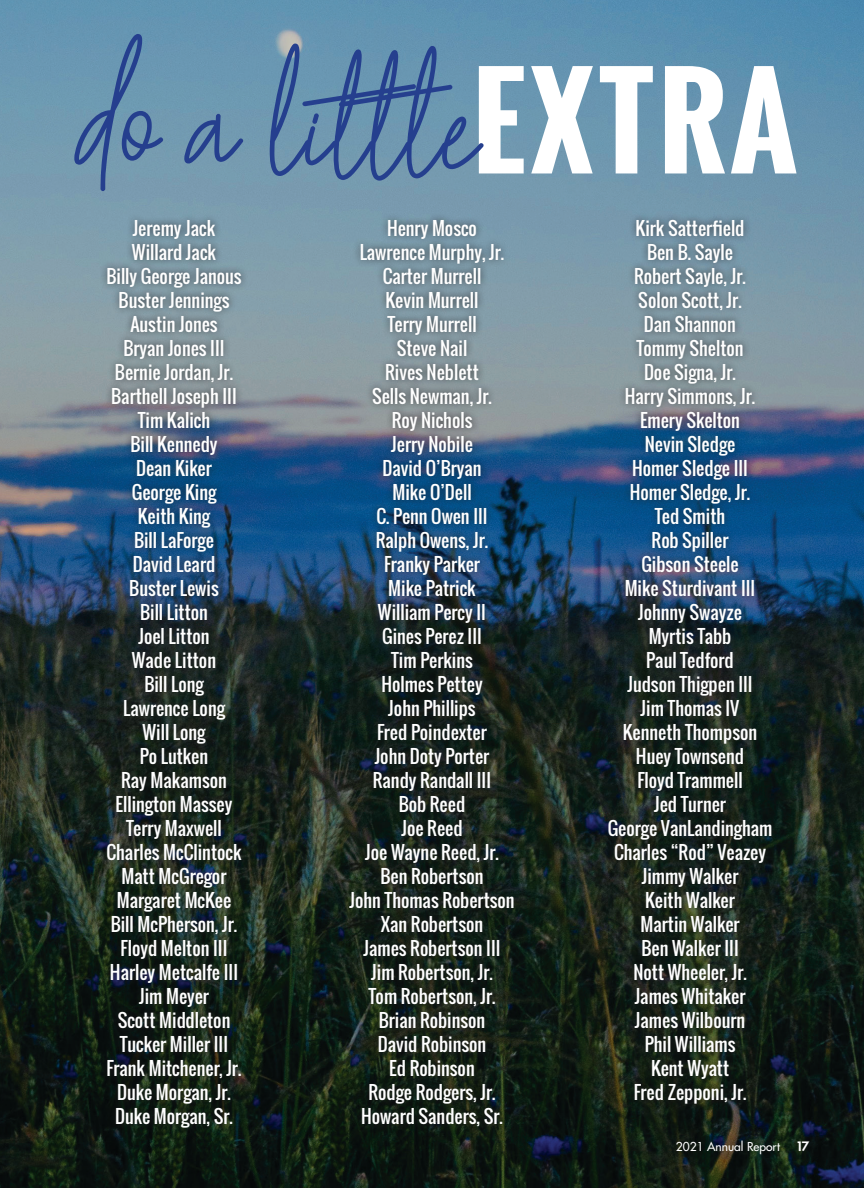
<style>
.page{position:relative;width:864px;height:1188px;background:#fff}
.page>*{position:absolute;margin:0;border:0;box-sizing:border-box;transform-origin:0 0}
.t1{font:153.3px "Hesterica";color:#253f8e}
.t2{font:700 122.25px "Oswald";letter-spacing:.04em;color:#fff}
.t3{font:18px "Oswald";color:#fff}
.t4{font:12px "Futura";color:#fff}
.t5{font:600 12px "Futura";color:#fff}
</style>
<div class="page">
<img style="left:0;top:0;width:864px;height:1188px">
<div style="left:99px;top:213px;width:681px;height:923px;background:#231f20;opacity:.75"></div>
<h1 class="t1" style="left:84px;top:0;width:401px;rotate:1deg">do a little</h1>
<p class="t2" style="left:472px;top:29px;width:326px">EXTRA</p>
<p class="t3" style="left:133px;top:215px;width:84px">Jeremy Jack</p>
<p class="t3" style="left:132px;top:239px;width:86px">Willard Jack</p>
<p class="t3" style="left:106px;top:263px;width:137px">Billy George Janous</p>
<p class="t3" style="left:119px;top:287px;width:112px">Buster Jennings</p>
<p class="t3" style="left:130px;top:311px;width:89px">Austin Jones</p>
<p class="t3" style="left:123px;top:335px;width:103px">Bryan Jones III</p>
<p class="t3" style="left:115px;top:359px;width:120px">Bernie Jordan, Jr.</p>
<p class="t3" style="left:111px;top:383px;width:127px">Barthell Joseph III</p>
<p class="t3" style="left:138px;top:407px;width:74px">Tim Kalich</p>
<p class="t3" style="left:130px;top:431px;width:89px">Bill Kennedy</p>
<p class="t3" style="left:136px;top:455px;width:77px">Dean Kiker</p>
<p class="t3" style="left:132px;top:479px;width:86px">George King</p>
<p class="t3" style="left:138px;top:503px;width:74px">Keith King</p>
<p class="t3" style="left:134px;top:527px;width:81px">Bill LaForge</p>
<p class="t3" style="left:133px;top:551px;width:84px">David Leard</p>
<p class="t3" style="left:129px;top:575px;width:91px">Buster Lewis</p>
<p class="t3" style="left:140px;top:599px;width:69px">Bill Litton</p>
<p class="t3" style="left:138px;top:623px;width:73px">Joel Litton</p>
<p class="t3" style="left:132px;top:647px;width:86px">Wade Litton</p>
<p class="t3" style="left:144px;top:671px;width:61px">Bill Long</p>
<p class="t3" style="left:123px;top:695px;width:103px">Lawrence Long</p>
<p class="t3" style="left:143px;top:719px;width:64px">Will Long</p>
<p class="t3" style="left:140px;top:743px;width:70px">Po Lutken</p>
<p class="t3" style="left:121px;top:767px;width:107px">Ray Makamson</p>
<p class="t3" style="left:116px;top:791px;width:118px">Ellington Massey</p>
<p class="t3" style="left:126px;top:815px;width:97px">Terry Maxwell</p>
<p class="t3" style="left:107px;top:839px;width:136px">Charles McClintock</p>
<p class="t3" style="left:122px;top:863px;width:106px">Matt McGregor</p>
<p class="t3" style="left:117px;top:887px;width:116px">Margaret McKee</p>
<p class="t3" style="left:111px;top:911px;width:128px">Bill McPherson, Jr.</p>
<p class="t3" style="left:121px;top:935px;width:108px">Floyd Melton III</p>
<p class="t3" style="left:110px;top:959px;width:130px">Harley Metcalfe III</p>
<p class="t3" style="left:139px;top:983px;width:71px">Jim Meyer</p>
<p class="t3" style="left:118px;top:1007px;width:114px">Scott Middleton</p>
<p class="t3" style="left:120px;top:1031px;width:110px">Tucker Miller III</p>
<p class="t3" style="left:107px;top:1055px;width:136px">Frank Mitchener, Jr.</p>
<p class="t3" style="left:117px;top:1079px;width:115px">Duke Morgan, Jr.</p>
<p class="t3" style="left:115px;top:1103px;width:119px">Duke Morgan, Sr.</p>
<p class="t3" style="left:387px;top:215px;width:92px">Henry Mosco</p>
<p class="t3" style="left:360px;top:239px;width:146px">Lawrence Murphy, Jr.</p>
<p class="t3" style="left:383px;top:263px;width:100px">Carter Murrell</p>
<p class="t3" style="left:386px;top:287px;width:94px">Kevin Murrell</p>
<p class="t3" style="left:387px;top:311px;width:91px">Terry Murrell</p>
<p class="t3" style="left:397px;top:335px;width:72px">Steve Nail</p>
<p class="t3" style="left:385px;top:359px;width:95px">Rives Neblett</p>
<p class="t3" style="left:372px;top:383px;width:122px">Sells Newman, Jr.</p>
<p class="t3" style="left:392px;top:407px;width:82px">Roy Nichols</p>
<p class="t3" style="left:391px;top:431px;width:83px">Jerry Nobile</p>
<p class="t3" style="left:382px;top:455px;width:101px">David O’Bryan</p>
<p class="t3" style="left:392px;top:479px;width:81px">Mike O’Dell</p>
<p class="t3" style="left:376px;top:503px;width:113px">C. Penn Owen III</p>
<p class="t3" style="left:376px;top:527px;width:114px">Ralph Owens, Jr.</p>
<p class="t3" style="left:384px;top:551px;width:97px">Franky Parker</p>
<p class="t3" style="left:388px;top:575px;width:89px">Mike Patrick</p>
<p class="t3" style="left:378px;top:599px;width:110px">William Percy II</p>
<p class="t3" style="left:382px;top:623px;width:101px">Gines Perez III</p>
<p class="t3" style="left:391px;top:647px;width:83px">Tim Perkins</p>
<p class="t3" style="left:381px;top:671px;width:103px">Holmes Pettey</p>
<p class="t3" style="left:388px;top:695px;width:89px">John Phillips</p>
<p class="t3" style="left:377px;top:719px;width:111px">Fred Poindexter</p>
<p class="t3" style="left:375px;top:743px;width:116px">John Doty Porter</p>
<p class="t3" style="left:373px;top:767px;width:120px">Randy Randall III</p>
<p class="t3" style="left:399px;top:790px;width:68px">Bob Reed</p>
<p class="t3" style="left:401px;top:814px;width:63px">Joe Reed</p>
<p class="t3" style="left:365px;top:838px;width:135px">Joe Wayne Reed, Jr.</p>
<p class="t3" style="left:381px;top:862px;width:104px">Ben Robertson</p>
<p class="t3" style="left:349px;top:886px;width:167px">John Thomas Robertson</p>
<p class="t3" style="left:381px;top:910px;width:104px">Xan Robertson</p>
<p class="t3" style="left:364px;top:934px;width:139px">James Robertson III</p>
<p class="t3" style="left:371px;top:958px;width:123px">Jim Robertson, Jr.</p>
<p class="t3" style="left:369px;top:982px;width:128px">Tom Robertson, Jr.</p>
<p class="t3" style="left:379px;top:1006px;width:108px">Brian Robinson</p>
<p class="t3" style="left:378px;top:1030px;width:110px">David Robinson</p>
<p class="t3" style="left:389px;top:1054px;width:87px">Ed Robinson</p>
<p class="t3" style="left:368px;top:1078px;width:129px">Rodge Rodgers, Jr.</p>
<p class="t3" style="left:361px;top:1102px;width:143px">Howard Sanders, Sr.</p>
<p class="t3" style="left:636px;top:214px;width:110px">Kirk Satterfield</p>
<p class="t3" style="left:647px;top:238px;width:87px">Ben B. Sayle</p>
<p class="t3" style="left:634px;top:262px;width:113px">Robert Sayle, Jr.</p>
<p class="t3" style="left:638px;top:286px;width:105px">Solon Scott, Jr.</p>
<p class="t3" style="left:644px;top:310px;width:94px">Dan Shannon</p>
<p class="t3" style="left:636px;top:334px;width:109px">Tommy Shelton</p>
<p class="t3" style="left:644px;top:358px;width:93px">Doe Signa, Jr.</p>
<p class="t3" style="left:625px;top:382px;width:132px">Harry Simmons, Jr.</p>
<p class="t3" style="left:640px;top:406px;width:102px">Emery Skelton</p>
<p class="t3" style="left:645px;top:430px;width:92px">Nevin Sledge</p>
<p class="t3" style="left:632px;top:454px;width:117px">Homer Sledge III</p>
<p class="t3" style="left:630px;top:478px;width:122px">Homer Sledge, Jr.</p>
<p class="t3" style="left:655px;top:502px;width:72px">Ted Smith</p>
<p class="t3" style="left:652px;top:526px;width:78px">Rob Spiller</p>
<p class="t3" style="left:641px;top:550px;width:99px">Gibson Steele</p>
<p class="t3" style="left:625px;top:574px;width:132px">Mike Sturdivant III</p>
<p class="t3" style="left:638px;top:598px;width:105px">Johnny Swayze</p>
<p class="t3" style="left:649px;top:622px;width:84px">Myrtis Tabb</p>
<p class="t3" style="left:646px;top:646px;width:89px">Paul Tedford</p>
<p class="t3" style="left:627px;top:670px;width:127px">Judson Thigpen III</p>
<p class="t3" style="left:641px;top:694px;width:100px">Jim Thomas IV</p>
<p class="t3" style="left:623px;top:718px;width:136px">Kenneth Thompson</p>
<p class="t3" style="left:636px;top:742px;width:110px">Huey Townsend</p>
<p class="t3" style="left:637px;top:766px;width:107px">Floyd Trammell</p>
<p class="t3" style="left:654px;top:790px;width:74px">Jed Turner</p>
<p class="t3" style="left:608px;top:814px;width:166px">George VanLandingham</p>
<p class="t3" style="left:614px;top:838px;width:154px">Charles “Rod” Veazey</p>
<p class="t3" style="left:642px;top:862px;width:98px">Jimmy Walker</p>
<p class="t3" style="left:645px;top:886px;width:91px">Keith Walker</p>
<p class="t3" style="left:640px;top:910px;width:101px">Martin Walker</p>
<p class="t3" style="left:641px;top:934px;width:99px">Ben Walker III</p>
<p class="t3" style="left:633px;top:958px;width:115px">Nott Wheeler, Jr.</p>
<p class="t3" style="left:635px;top:982px;width:112px">James Whitaker</p>
<p class="t3" style="left:635px;top:1006px;width:112px">James Wilbourn</p>
<p class="t3" style="left:645px;top:1030px;width:92px">Phil Williams</p>
<p class="t3" style="left:651px;top:1054px;width:80px">Kent Wyatt</p>
<p class="t3" style="left:634px;top:1078px;width:114px">Fred Zepponi, Jr.</p>
<p class="t4" style="left:676px;top:1139px;width:105px">2021 Annual Report</p>
<p class="t5" style="left:797px;top:1138px;width:14px">17</p>
</div>
